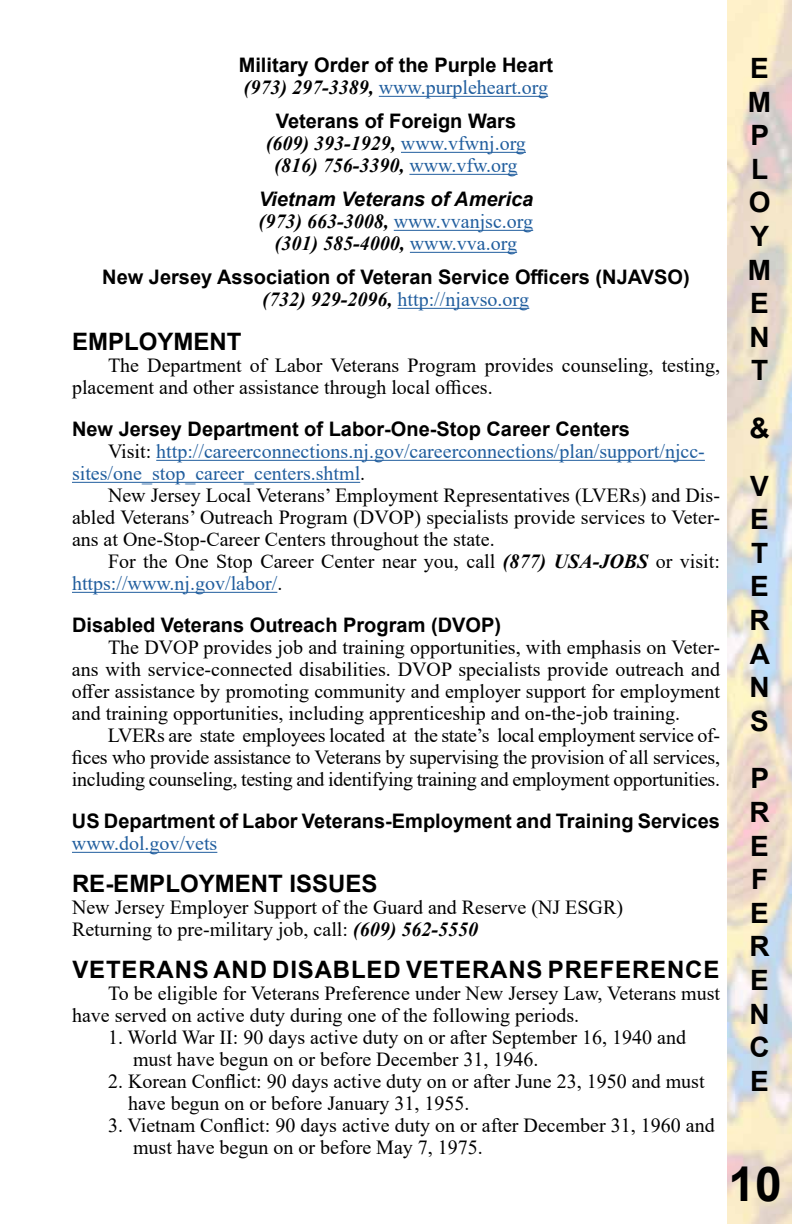
<style>
.page{position:relative;width:792px;height:1224px;background:#fff}
.page>*{position:absolute;margin:0;border:0;box-sizing:border-box;transform-origin:0 0}
.t1{font:700 48px "Arial";color:#000}
.t2{font:700 28px/33.6px "Arial";color:#000;text-align:justify}
.t3{font:700 24px "Arial";letter-spacing:.035em;color:#000}
.t4{font:700 24px "Arial";color:#000}
.t5{font:20px/22px "Times New Roman";color:#000}
.t6{font:700 20px "Arial";color:#000}
.t7{font:20px/22px "Times New Roman";color:#215e9e}
.t8{font:italic 700 20px/22px "Times New Roman";color:#000;text-align:center}
.t9{font:italic 700 20px "Arial";color:#000}
.s1{font-weight:700;font-style:italic;color:#000}
.s2{font-weight:400;font-style:normal;color:#215e9e}
.s3{color:#000}
.s4{font-weight:700;font-style:italic}
.s5{color:#215e9e}
</style>
<div class="page">
<img style="left:727px;top:0;width:65px;height:1224px">
<hr style="left:379px;top:96px;width:169px;height:1px;background:#215e9e">
<hr style="left:401px;top:152px;width:125px;height:1px;background:#215e9e">
<hr style="left:409px;top:174px;width:109px;height:1px;background:#215e9e">
<hr style="left:394px;top:230px;width:139px;height:1px;background:#215e9e">
<hr style="left:410px;top:252px;width:107px;height:1px;background:#215e9e">
<hr style="left:398px;top:308px;width:131px;height:1px;background:#215e9e">
<hr style="left:156px;top:460px;width:549px;height:1px;background:#215e9e">
<hr style="left:72px;top:482px;width:288px;height:1px;background:#215e9e">
<hr style="left:72px;top:592px;width:205px;height:1px;background:#215e9e">
<hr style="left:72px;top:852px;width:145px;height:1px;background:#215e9e">
<p class="t6" style="left:239px;top:51px;width:316px">Military Order of the Purple Heart</p>
<p class="t7" style="left:244px;top:76px;width:306px"><span class="s1">(973) 297-3389,</span> www.purpleheart.org</p>
<p class="t6" style="left:276px;top:107px;width:242px">Veterans of Foreign Wars</p>
<p class="t8" style="left:266px;top:132px;width:261px">(609) 393-1929, <span class="s2">www.vfwnj.org </span>(816) 756-3390, <span class="s2">www.vfw.org</span></p>
<p class="t9" style="left:259px;top:186px;width:276px">Vietnam Veterans of America</p>
<p class="t8" style="left:259px;top:210px;width:276px">(973) 663-3008, <span class="s2">www.vvanjsc.org </span>(301) 585-4000, <span class="s2">www.vva.org</span></p>
<p class="t6" style="left:102px;top:263px;width:589px">New Jersey Association of Veteran Service Officers (NJAVSO)</p>
<p class="t7" style="left:263px;top:288px;width:268px"><span class="s1">(732) 929-2096,</span> http://njavso.org</p>
<p class="t4" style="left:72px;top:325px;width:171px">EMPLOYMENT</p>
<p class="t5" style="left:72px;top:354px;width:650px;text-indent:36px">The Department of Labor Veterans Program provides counseling, testing, placement and other assistance through local offices.</p>
<p class="t6" style="left:72px;top:415px;width:559px">New Jersey Department of Labor-One-Stop Career Centers</p>
<p class="t7" style="left:72px;top:440px;width:634px;text-indent:36px"><span class="s3">Visit:</span> http://careerconnections.nj.gov/careerconnections/plan/support/njcc&shy;sites/one_stop_career_centers.shtml<span class="s3">.</span></p>
<p class="t5" style="left:72px;top:484px;width:649px;text-align:justify;text-indent:36px">New Jersey Local Veterans’ Employment Representatives (LVERs) and Dis&shy;abled Veterans’ Outreach Program (DVOP) specialists provide services to Veter&shy;ans at One-Stop-Career Centers throughout the state.</p>
<p class="t5" style="left:72px;top:550px;width:649px;text-indent:36px">For the One Stop Career Center near you, call <span class="s4">(877) USA-JOBS</span> or visit: <span class="s5">https://www.nj.gov/labor/</span>.</p>
<p class="t6" style="left:72px;top:611px;width:431px">Disabled Veterans Outreach Program (DVOP)</p>
<p class="t5" style="left:72px;top:636px;width:650px;text-align:justify;text-indent:36px">The DVOP provides job and training opportunities, with emphasis on Veter&shy;ans with service-connected disabilities. DVOP specialists provide outreach and offer assistance by promoting community and employer support for employment and training opportunities, including apprenticeship and on-the-job training.</p>
<p class="t5" style="left:72px;top:724px;width:650px;text-align:justify;text-indent:36px">LVERs are state employees located at the state’s local employment service of&shy;fices who provide assistance to Veterans by supervising the provision of all services, including counseling, testing and identifying training and employment opportunities.</p>
<p class="t6" style="left:72px;top:807px;width:649px">US Department of Labor Veterans-Employment and Training Services</p>
<p class="t7" style="left:72px;top:832px;width:147px">www.dol.gov/vets</p>
<p class="t4" style="left:72px;top:867px;width:307px">RE-EMPLOYMENT ISSUES</p>
<p class="t5" style="left:72px;top:896px;width:553px">New Jersey Employer Support of the Guard and Reserve (NJ ESGR)<br>Returning to pre-military job, call: <span class="s4">(609) 562-5550</span></p>
<p class="t3" style="left:72px;top:953px;width:649px">VETERANS AND DISABLED VETERANS PREFERENCE</p>
<p class="t5" style="left:72px;top:982px;width:650px;text-indent:36px">To be eligible for Veterans Preference under New Jersey Law, Veterans must have served on active duty during one of the following periods.</p>
<p class="t5" style="left:133px;top:1026px;width:555px;text-indent:-25px">1. World War II: 90 days active duty on or after September 16, 1940 and must have begun on or before December 31, 1946.</p>
<p class="t5" style="left:128px;top:1070px;width:578px;text-indent:-20px">2. Korean Conflict: 90 days active duty on or after June 23, 1950 and must have begun on or before January 31, 1955.</p>
<p class="t5" style="left:133px;top:1114px;width:583px;text-indent:-25px">3. Vietnam Conflict: 90 days active duty on or after December 31, 1960 and must have begun on or before May 7, 1975.</p>
<h2 class="t2" style="left:748px;top:52px;width:25px">E M P L O Y M E N T</h2>
<h2 class="t2" style="left:749px;top:400px;width:22px;line-height:57.6px">&amp;<br>V</h2>
<h2 class="t2" style="left:749px;top:503px;width:22px">E T E R A N S</h2>
<h2 class="t2" style="left:749px;top:762px;width:22px">P R E F E R E N C E</h2>
<h1 class="t1" style="left:729px;top:1151px;width:55px">10</h1>
</div>
